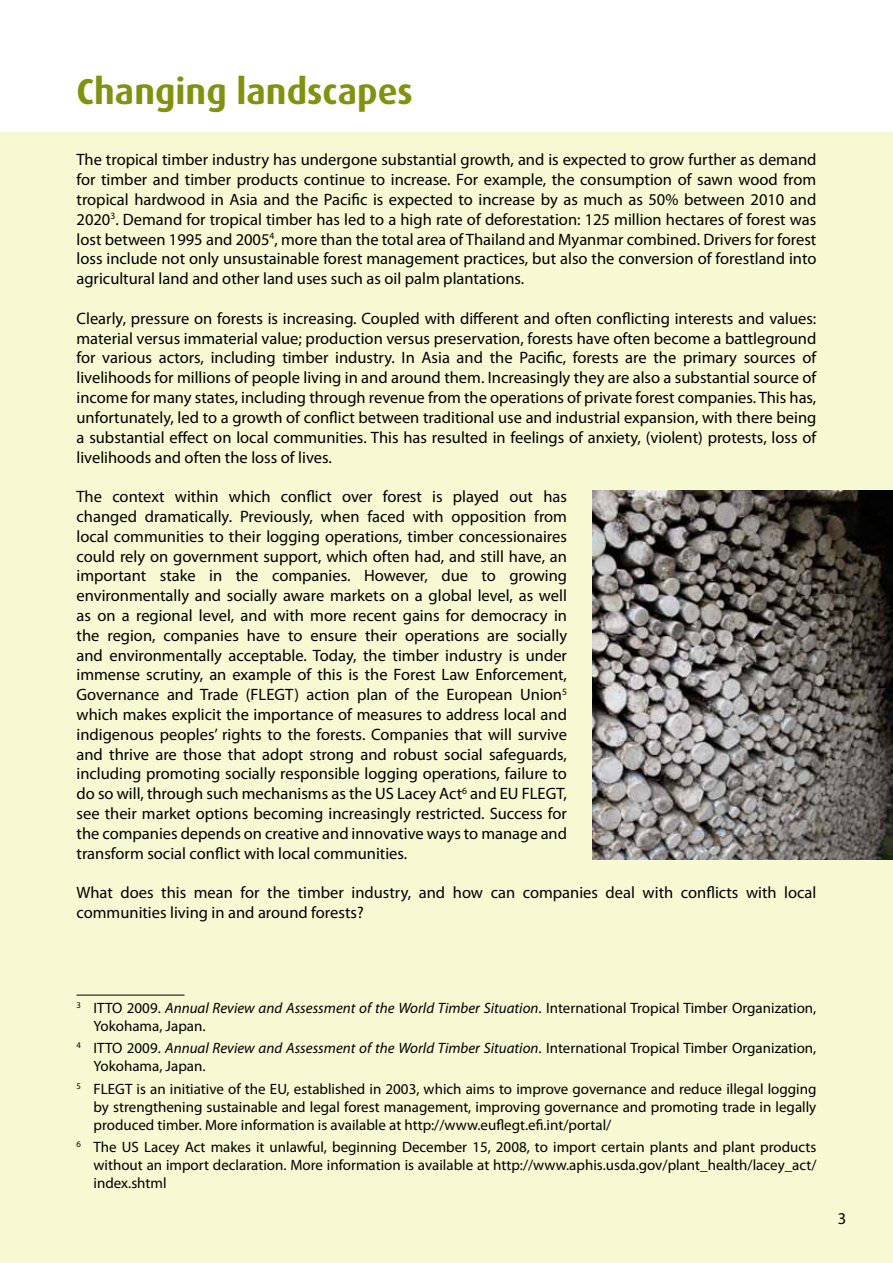
<style>
.page{position:relative;width:893px;height:1263px;background:#fff}
.page>*{position:absolute;margin:0;border:0;box-sizing:border-box;transform-origin:0 0}
.t1{font:700 36px "Dax";color:#82910f}
.t2{font:16.5px/19.8px "Myriad Pro";color:#000;text-align:justify}
.t3{font:15px/18px "Myriad Pro";color:#000}
.s1{font-style:italic}
</style>
<div class="page">
<div style="left:0;top:132px;width:893px;height:1131px;background:#f7f9d3"></div>
<img style="left:592px;top:490px;width:301px;height:369px">
<hr style="left:77px;top:995px;width:108px;height:1px;background:#000">
<h1 class="t1" style="left:77px;top:71px;width:338px">Changing landscapes</h1>
<p class="t2" style="left:77px;top:150px;width:741px">The tropical timber industry has undergone substantial growth, and is expected to grow further as demand for timber and timber products continue to increase. For example, the consumption of sawn wood from tropical hardwood in Asia and the Pacific is expected to increase by as much as 50% between 2010 and 2020<sup>3</sup>. Demand for tropical timber has led to a high rate of deforestation: 125 million hectares of forest was lost between 1995 and 2005<sup>4</sup>, more than the total area of Thailand and Myanmar combined. Drivers for forest loss include not only unsustainable forest management practices, but also the conversion of forestland into agricultural land and other land uses such as oil palm plantations.</p>
<p class="t2" style="left:77px;top:308px;width:741px">Clearly, pressure on forests is increasing. Coupled with different and often conflicting interests and values: material versus immaterial value; production versus preservation, forests have often become a battleground for various actors, including timber industry. In Asia and the Pacific, forests are the primary sources of livelihoods for millions of people living in and around them. Increasingly they are also a substantial source of income for many states, including through revenue from the operations of private forest companies. This has, unfortunately, led to a growth of conflict between traditional use and industrial expansion, with there being a substantial effect on local communities. This has resulted in feelings of anxiety, (violent) protests, loss of livelihoods and often the loss of lives.</p>
<p class="t2" style="left:77px;top:486px;width:492px">The context within which conflict over forest is played out has changed dramatically. Previously, when faced with opposition from local communities to their logging operations, timber concessionaires could rely on government support, which often had, and still have, an important stake in the companies. However, due to growing environmentally and socially aware markets on a global level, as well as on a regional level, and with more recent gains for democracy in the region, companies have to ensure their operations are socially and environmentally acceptable. Today, the timber industry is under immense scrutiny, an example of this is the Forest Law Enforcement, Governance and Trade (FLEGT) action plan of the European Union<sup>5 </sup>which makes explicit the importance of measures to address local and indigenous peoples’ rights to the forests. Companies that will survive and thrive are those that adopt strong and robust social safeguards, including promoting socially responsible logging operations, failure to do so will, through such mechanisms as the US Lacey Act<sup>6</sup> and EU FLEGT, see their market options becoming increasingly restricted. Success for the companies depends on creative and innovative ways to manage and transform social conflict with local communities.</p>
<p class="t2" style="left:77px;top:882px;width:741px">What does this mean for the timber industry, and how can companies deal with conflicts with local communities living in and around forests?</p>
<p class="t3" style="left:94px;top:999px;width:724px;text-indent:-17px"><sup>3</sup> ITTO 2009. <span class="s1">Annual Review and Assessment of the World Timber Situation</span>. International Tropical Timber Organization,<br>Yokohama, Japan.</p>
<p class="t3" style="left:94px;top:1039px;width:724px;text-indent:-17px"><sup>4</sup> ITTO 2009. <span class="s1">Annual Review and Assessment of the World Timber Situation</span>. International Tropical Timber Organization,<br>Yokohama, Japan.</p>
<p class="t3" style="left:94px;top:1079px;width:724px;text-align:justify;text-indent:-17px"><sup>5</sup> FLEGT is an initiative of the EU, established in 2003, which aims to improve governance and reduce illegal logging by strengthening sustainable and legal forest management, improving governance and promoting trade in legally produced timber. More information is available at http://www.euflegt.efi.int/portal/</p>
<p class="t3" style="left:94px;top:1137px;width:724px;text-align:justify;text-indent:-17px"><sup>6</sup> The US Lacey Act makes it unlawful, beginning December 15, 2008, to import certain plants and plant products without an import declaration. More information is available at http://www.aphis.usda.gov/plant_health/lacey_act/ index.shtml</p>
<p class="t2" style="left:838px;top:1208px;width:10px">3</p>
</div>
